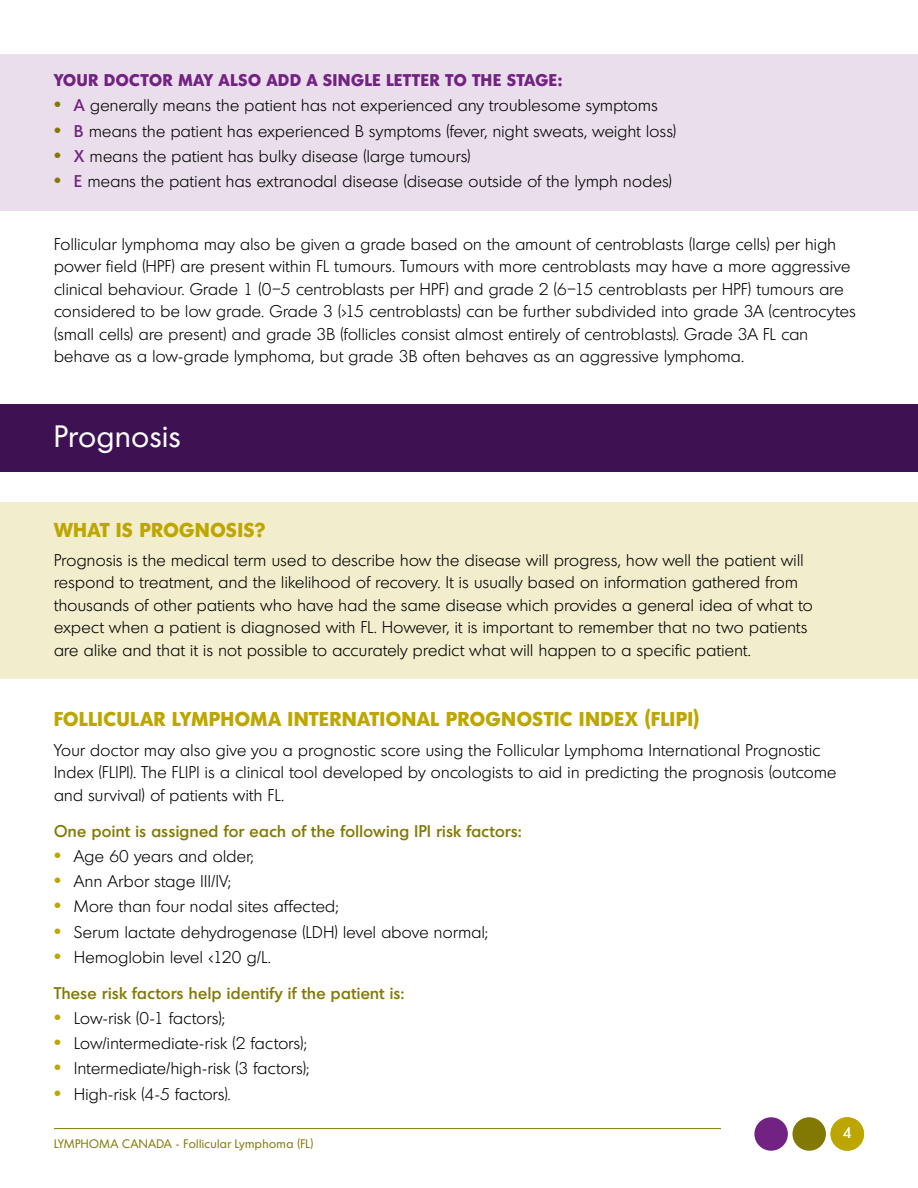
<style>
.page{position:relative;width:918px;height:1188px;background:#fff}
.page>*{position:absolute;margin:0;border:0;box-sizing:border-box;transform-origin:0 0}
.t1{font:30px "Montreal Serial";letter-spacing:.03em;color:#fff}
.t2{font:800 19.5px "Montreal Serial";letter-spacing:.04em;color:#bda600}
.t3{font:300 16.5px/22.5px "Montreal Serial";letter-spacing:.025em;color:#000}
.t4{font:500 16.5px/36px "Montreal Serial";letter-spacing:.03em;color:#827905}
.t5{font:800 16.5px "Montreal Serial";letter-spacing:.045em;color:#722282}
.t6{font:500 15px "Montreal Serial";color:#fff}
.t7{font:12px "Montreal Serial";letter-spacing:.035em;color:#827905}
.s1{font-family:"Arial";font-weight:700;font-size:19.5px;color:#827905}
.s2{font-weight:500;color:#722282}
.s3{font-family:"Arial";font-weight:700;font-size:19.5px;color:#bda600}
.s4{font-weight:300;color:#000}
</style>
<div class="page">
<div style="left:754px;top:1117px;width:34px;height:34px;background:#722282;border-radius:50%"></div>
<div style="left:792px;top:1117px;width:34px;height:34px;background:#827905;border-radius:50%"></div>
<div style="left:831px;top:1117px;width:33px;height:34px;background:#bda600;border-radius:50%"></div>
<hr style="left:54px;top:1128px;width:667px;height:1px;background:#827905">
<div style="left:0;top:54px;width:918px;height:55px;background:#eadeec"></div>
<div style="left:0;top:104px;width:918px;height:56px;background:#eadeec"></div>
<div style="left:0;top:155px;width:918px;height:55px;background:#eadeec"></div>
<div style="left:0;top:404px;width:918px;height:68px;background:#3d1152"></div>
<div style="left:0;top:502px;width:918px;height:58px;background:#f2edcc"></div>
<div style="left:0;top:534px;width:918px;height:145px;background:#f2edcc"></div>
<p class="t5" style="left:54px;top:69px;width:510px">YOUR DOCTOR MAY ALSO ADD A SINGLE LETTER TO THE STAGE:</p>
<p class="t3" style="left:54px;top:94px;width:605px"><span class="s1">•</span> <span class="s2">A</span> generally means the patient has not experienced any troublesome symptoms</p>
<p class="t3" style="left:54px;top:119px;width:624px"><span class="s1">•</span> <span class="s2">B</span> means the patient has experienced B symptoms (fever, night sweats, weight loss)</p>
<p class="t3" style="left:54px;top:144px;width:418px"><span class="s1">•</span> <span class="s2">X</span> means the patient has bulky disease (large tumours)</p>
<p class="t3" style="left:54px;top:170px;width:619px"><span class="s1">•</span> <span class="s2">E</span> means the patient has extranodal disease (disease outside of the lymph nodes)</p>
<p class="t3" style="left:54px;top:233px;width:803px">Follicular lymphoma may also be given a grade based on the amount of centroblasts (large cells) per high power field (HPF) are present within FL tumours. Tumours with more centroblasts may have a more aggressive clinical behaviour. Grade 1 (0–5 centroblasts per HPF) and grade 2 (6–15 centroblasts per HPF) tumours are considered to be low grade. Grade 3 (&gt;15 centroblasts) can be further subdivided into grade 3A (centrocytes (small cells) are present) and grade 3B (follicles consist almost entirely of centroblasts). Grade 3A FL can behave as a low-grade lymphoma, but grade 3B often behaves as an aggressive lymphoma.</p>
<h1 class="t1" style="left:54px;top:417px;width:128px">Prognosis</h1>
<p class="t2" style="left:54px;top:516px;width:213px">WHAT IS PROGNOSIS?</p>
<p class="t3" style="left:54px;top:549px;width:760px">Prognosis is the medical term used to describe how the disease will progress, how well the patient will respond to treatment, and the likelihood of recovery. It is usually based on information gathered from thousands of other patients who have had the same disease which provides a general idea of what to expect when a patient is diagnosed with FL. However, it is important to remember that no two patients are alike and that it is not possible to accurately predict what will happen to a specific patient.</p>
<p class="t2" style="left:54px;top:706px;width:647px">FOLLICULAR LYMPHOMA INTERNATIONAL PROGNOSTIC INDEX (FLIPI)</p>
<p class="t3" style="left:54px;top:738px;width:784px">Your doctor may also give you a prognostic score using the Follicular Lymphoma International Prognostic<br>Index (FLIPI). The FLIPI is a clinical tool developed by oncologists to aid in predicting the prognosis (outcome and survival) of patients with FL.</p>
<p class="t4" style="left:54px;top:812px;width:469px">One point is assigned for each of the following IPI risk factors:</p>
<p class="t3" style="left:54px;top:845px;width:201px"><span class="s3">•</span> Age 60 years and older;</p>
<p class="t3" style="left:54px;top:870px;width:179px"><span class="s3">•</span> Ann Arbor stage III/IV;</p>
<p class="t3" style="left:54px;top:895px;width:286px"><span class="s3">•</span> More than four nodal sites affected;</p>
<p class="t3" style="left:54px;top:920px;width:436px"><span class="s3">•</span> Serum lactate dehydrogenase (LDH) level above normal;</p>
<p class="t4" style="left:54px;top:938px;width:352px"><span class="s3">•</span> <span class="s4">Hemoglobin level &lt;120 g/L.<br></span>These risk factors help identify if the patient is:</p>
<p class="t3" style="left:54px;top:1007px;width:173px"><span class="s3">•</span> Low-risk (0-1 factors);</p>
<p class="t3" style="left:54px;top:1032px;width:254px"><span class="s3">•</span> Low/intermediate-risk (2 factors);</p>
<p class="t3" style="left:54px;top:1057px;width:257px"><span class="s3">•</span> Intermediate/high-risk (3 factors);</p>
<p class="t3" style="left:54px;top:1082px;width:178px"><span class="s3">•</span> High-risk (4-5 factors).</p>
<p class="t7" style="left:54px;top:1136px;width:261px">LYMPHOMA CANADA - Follicular Lymphoma (FL)</p>
<p class="t6" style="left:843px;top:1123px;width:10px">4</p>
</div>
